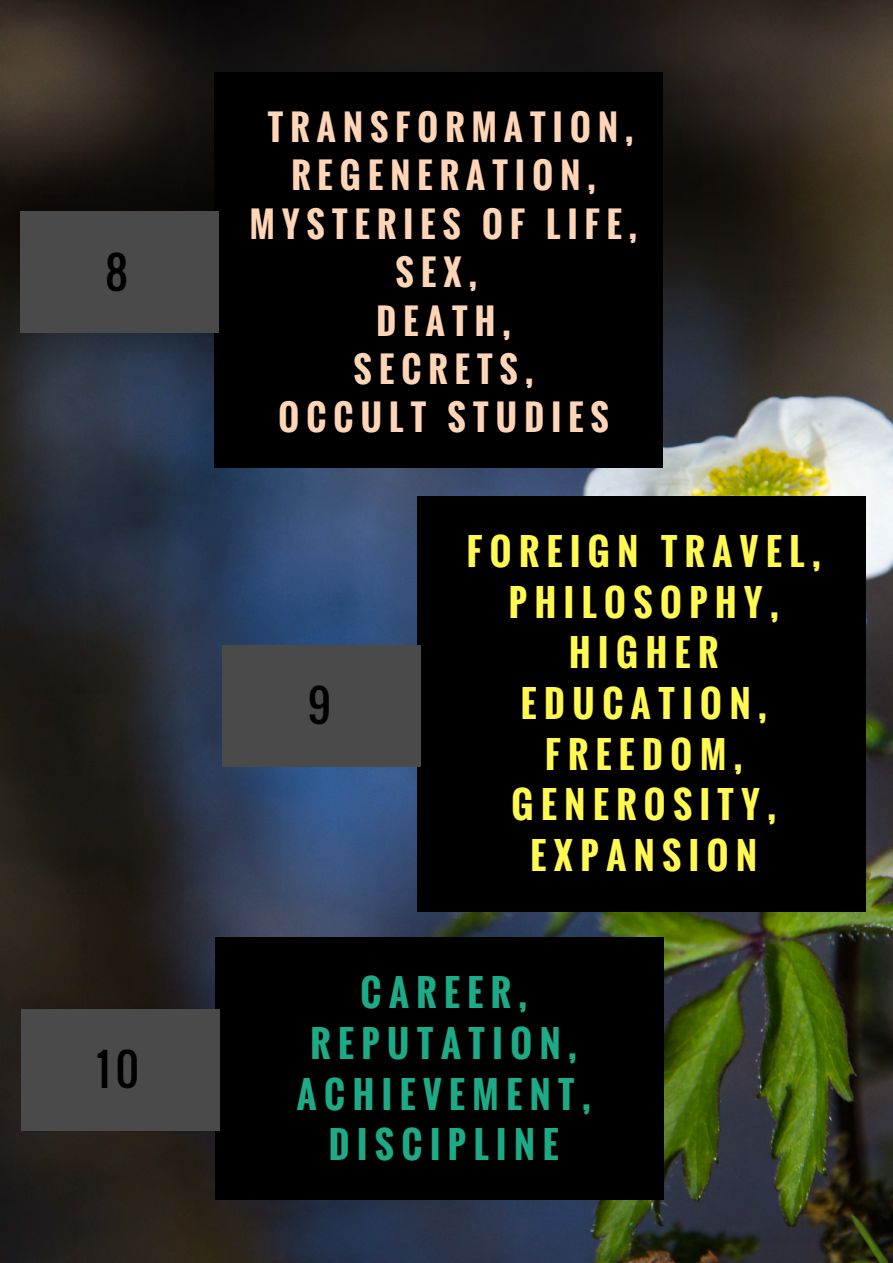
<style>
.page{position:relative;width:893px;height:1263px;background:#fff}
.page>*{position:absolute;margin:0;border:0;box-sizing:border-box;transform-origin:0 0}
.t1{font:43.72px "Oswald";color:#000}
.t2{font:700 36.45px/50.6px "Oswald";letter-spacing:.21em;color:#fff952;text-align:center}
.t3{font:700 36.45px/50.6px "Oswald";letter-spacing:.21em;color:#1daa86;text-align:center}
.t4{font:700 34.8px/48.4px "Oswald";letter-spacing:.21em;color:#fed5b6;text-align:center}
</style>
<div class="page">
<img style="left:0;top:0;width:893px;height:1263px">
<div style="left:214px;top:73px;width:449px;height:395px;background:#000"></div>
<div style="left:20px;top:212px;width:199px;height:121px;background:#4a4a4a"></div>
<div style="left:417px;top:496px;width:448px;height:415px;background:#000"></div>
<div style="left:223px;top:645px;width:198px;height:121px;background:#4a4a4a"></div>
<div style="left:215px;top:937px;width:449px;height:262px;background:#000"></div>
<div style="left:21px;top:1009px;width:199px;height:121px;background:#4a4a4a"></div>
<p class="t1" style="left:106px;top:239px;width:23px">8</p>
<p class="t1" style="left:97px;top:1036px;width:44px">10</p>
<p class="t4" style="left:250px;top:102px;width:388px">TRANSFORMATION,<br>REGENERATION,<br>MYSTERIES OF LIFE,<br>SEX,<br>DEATH,<br>SECRETS,<br>OCCULT STUDIES</p>
<p class="t1" style="left:308px;top:672px;width:25px">9</p>
<p class="t2" style="left:467px;top:525px;width:355px">FOREIGN TRAVEL,<br>PHILOSOPHY,<br>HIGHER<br>EDUCATION,<br>FREEDOM,<br>GENEROSITY,<br>EXPANSION</p>
<p class="t3" style="left:297px;top:966px;width:295px">CAREER,<br>REPUTATION,<br>ACHIEVEMENT,<br>DISCIPLINE</p>
</div>
